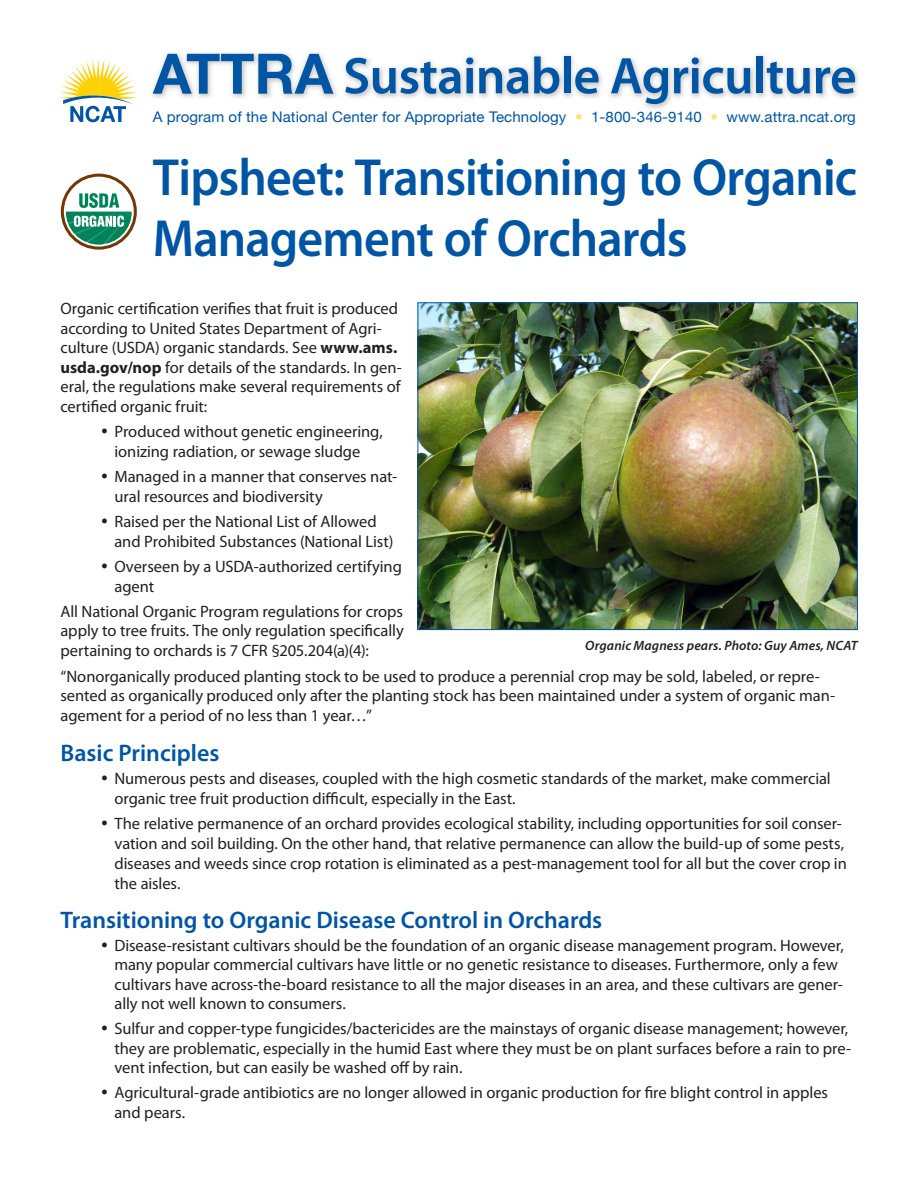
<style>
.page{position:relative;width:918px;height:1188px;background:#fff}
.page>*{position:absolute;margin:0;border:0;box-sizing:border-box;transform-origin:0 0}
.Publication_Title{font:600 52.5px "Myriad Pro";letter-spacing:-.02em;color:#0155a5;scale:.95 1}
.t1{font:600 51.9px "Myriad Pro";letter-spacing:-.01em;color:#0155a5}
.Heading_level_2{font:600 24px "Myriad Pro";color:#0155a5}
.Boxed_text__Bulleted{font:16.5px/19.8px "Myriad Pro";letter-spacing:-.005em;color:#231f20}
.Boxed_text__Left_Ali{font:16.5px/19.5px "Myriad Pro";letter-spacing:-.005em;color:#231f20}
.t2{font:14.7px "Helvetica Neue";letter-spacing:.005em;color:#0155a5}
.Caption_No_Rule{font:italic 600 13.5px "Myriad Pro";letter-spacing:.01em;color:#231f20}
.s1{color:#ffde74}
.s2{font-weight:700}
</style>
<div class="page">
<img style="left:152px;top:53px;width:706px;height:56px">
<svg style="left:59px;top:59px;width:68px;height:63px"></svg>
<img style="left:100px;top:106px;width:14px;height:16px">
<img style="left:114px;top:106px;width:12px;height:16px">
<img style="left:100px;top:59px;width:37px;height:40px">
<img style="left:100px;top:96px;width:33px;height:9px">
<svg style="left:153px;top:54px;width:180px;height:40px"></svg>
<div style="left:61px;top:174px;width:76px;height:76px;border:3px solid #723806;border-radius:50%"></div>
<svg style="left:66px;top:193px;width:66px;height:51px"></svg>
<img style="left:420px;top:304px;width:436px;height:324px">
<div style="left:418px;top:302px;width:440px;height:328px;border:1px solid #0155a5"></div>
<h2 class="t1" style="left:343px;top:43px;width:515px">Sustainable Agriculture</h2>
<p class="t2" style="left:153px;top:108px;width:704px">A program of the National Center for Appropriate Technology <span class="s1">•</span> 1-800-346-9140 <span class="s1">•</span> www.attra.ncat.org</p>
<p class="Publication_Title" style="left:153px;top:144px;width:743px">Tipsheet: Transitioning to Organic</p>
<p class="Publication_Title" style="left:153px;top:205px;width:564px">Management of Orchards</p>
<p class="Boxed_text__Left_Ali" style="left:60px;top:299px;width:343px">Organic certification verifies that fruit is produced according to United States Department of Agri&shy;culture (USDA) organic standards. See <span class="s2">www.ams. usda.gov/nop</span> for details of the standards. In gen&shy;eral, the regulations make several requirements of certified organic fruit:</p>
<p class="Boxed_text__Bulleted" style="left:114px;top:421px;width:270px">Produced without genetic engineering, ionizing radiation, or sewage sludge</p>
<p class="Boxed_text__Bulleted" style="left:114px;top:466px;width:284px">Managed in a manner that conserves nat&shy;ural resources and biodiversity</p>
<p class="Boxed_text__Bulleted" style="left:114px;top:511px;width:280px">Raised per the National List of Allowed and Prohibited Substances (National List)</p>
<p class="Boxed_text__Bulleted" style="left:114px;top:556px;width:289px">Overseen by a USDA-authorized certifying agent</p>
<p class="Boxed_text__Left_Ali" style="left:60px;top:601px;width:345px;text-align:justify">All National Organic Program regulations for crops apply to tree fruits. The only regulation specifically pertaining to orchards is 7 CFR §205.204(a)(4):</p>
<p class="Boxed_text__Left_Ali" style="left:60px;top:666px;width:776px">“Nonorganically produced planting stock to be used to produce a perennial crop may be sold, labeled, or repre&shy;sented as organically produced only after the planting stock has been maintained under a system of organic man&shy;agement for a period of no less than 1 year…”</p>
<p class="Heading_level_2" style="left:60px;top:738px;width:161px">Basic Principles</p>
<p class="Boxed_text__Bulleted" style="left:114px;top:769px;width:718px">Numerous pests and diseases, coupled with the high cosmetic standards of the market, make commercial organic tree fruit production difficult, especially in the East.</p>
<p class="Boxed_text__Bulleted" style="left:114px;top:814px;width:734px">The relative permanence of an orchard provides ecological stability, including opportunities for soil conser&shy;vation and soil building. On the other hand, that relative permanence can allow the build-up of some pests, diseases and weeds since crop rotation is eliminated as a pest-management tool for all but the cover crop in the aisles.</p>
<p class="Heading_level_2" style="left:60px;top:905px;width:543px">Transitioning to Organic Disease Control in Orchards</p>
<p class="Boxed_text__Bulleted" style="left:114px;top:935px;width:731px">Disease-resistant cultivars should be the foundation of an organic disease management program. However, many popular commercial cultivars have little or no genetic resistance to diseases. Furthermore, only a few cultivars have across-the-board resistance to all the major diseases in an area, and these cultivars are gener&shy;ally not well known to consumers.</p>
<p class="Boxed_text__Bulleted" style="left:114px;top:1019px;width:738px">Sulfur and copper-type fungicides/bactericides are the mainstays of organic disease management; however, they are problematic, especially in the humid East where they must be on plant surfaces before a rain to pre&shy;vent infection, but can easily be washed off by rain.</p>
<p class="Boxed_text__Bulleted" style="left:114px;top:1083px;width:715px">Agricultural-grade antibiotics are no longer allowed in organic production for fire blight control in apples and pears.</p>
<p class="Caption_No_Rule" style="left:585px;top:637px;width:274px">Organic Magness pears. Photo: Guy Ames, NCAT</p>
</div>
